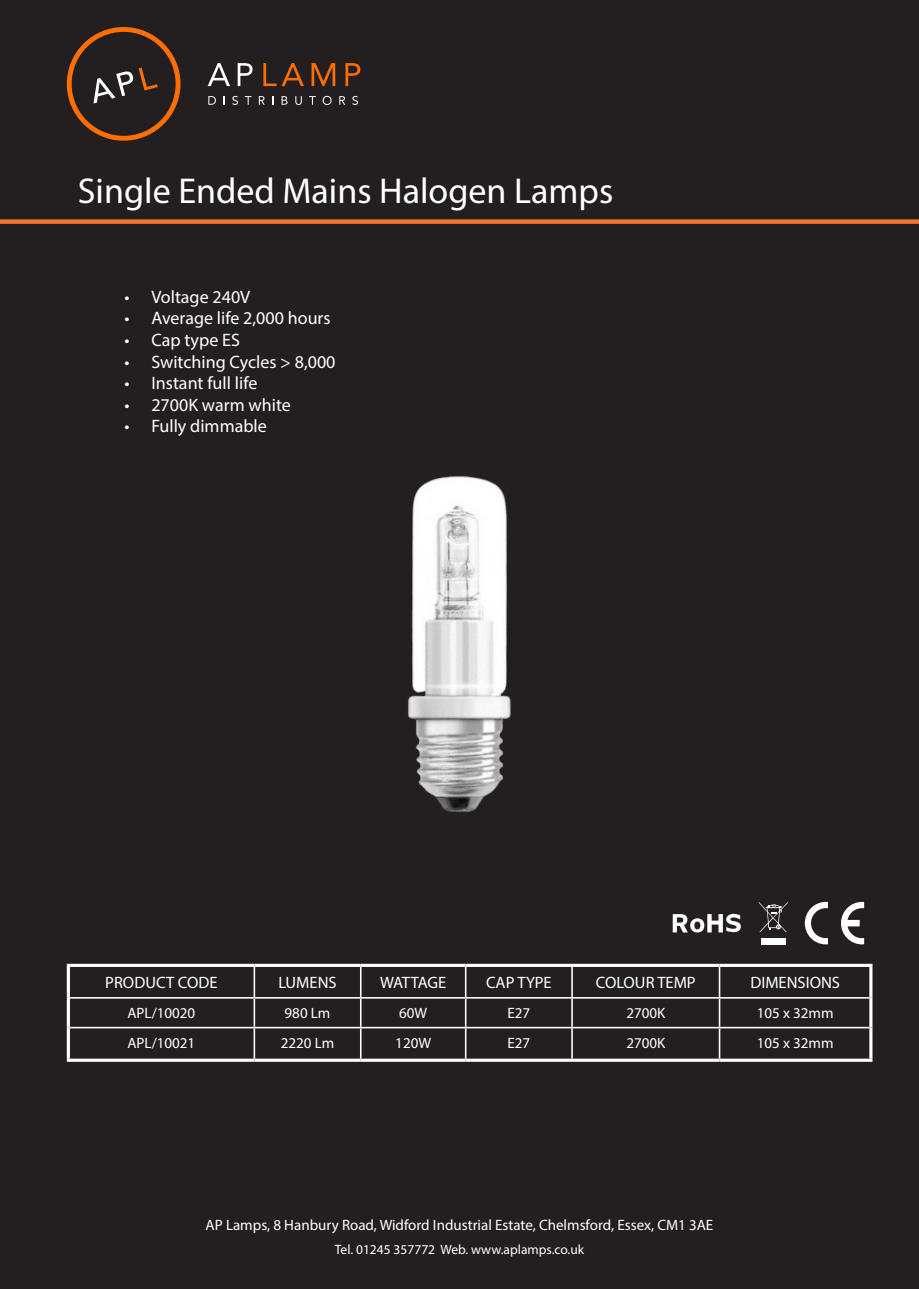
<style>
.page{position:relative;width:919px;height:1289px;background:#fff}
.page>*{position:absolute;margin:0;border:0;box-sizing:border-box;transform-origin:0 0}
.t1{font:36px "Myriad Pro";color:#fff}
.t2{font:18px "Myriad Pro";color:#fff}
.t3{font:16.5px "Myriad Pro";color:#fff}
.t4{font:16.5px "Myriad Pro";letter-spacing:-.035em;color:#fff}
.t5{font:15px "Myriad Pro";color:#fff}
.t6{font:13.5px "Myriad Pro";color:#fff}
</style>
<div class="page">
<div style="left:0;top:0;width:918px;height:1288px;background:#231f20"></div>
<svg style="left:67px;top:27px;width:113px;height:114px;background:#462f21"></svg>
<svg style="left:208px;top:63px;width:22px;height:23px"></svg>
<svg style="left:238px;top:63px;width:14px;height:23px"></svg>
<svg style="left:263px;top:63px;width:41px;height:23px"></svg>
<svg style="left:311px;top:63px;width:24px;height:23px"></svg>
<svg style="left:345px;top:63px;width:15px;height:23px"></svg>
<svg style="left:208px;top:96px;width:8px;height:9px"></svg>
<svg style="left:223px;top:96px;width:2px;height:9px"></svg>
<svg style="left:232px;top:96px;width:6px;height:9px"></svg>
<svg style="left:245px;top:96px;width:6px;height:9px"></svg>
<svg style="left:259px;top:96px;width:6px;height:9px"></svg>
<svg style="left:281px;top:96px;width:6px;height:9px"></svg>
<svg style="left:295px;top:96px;width:7px;height:9px"></svg>
<svg style="left:309px;top:96px;width:7px;height:9px"></svg>
<svg style="left:322px;top:96px;width:9px;height:9px"></svg>
<svg style="left:339px;top:96px;width:6px;height:9px"></svg>
<svg style="left:352px;top:96px;width:6px;height:9px"></svg>
<div style="left:0;top:219px;width:918px;height:5px;background:#f3742b"></div>
<hr style="left:67px;top:963px;width:187px;height:3px;background:#fff">
<hr style="left:67px;top:966px;width:3px;height:31px;background:#fff">
<hr style="left:254px;top:963px;width:107px;height:3px;background:#fff">
<hr style="left:361px;top:963px;width:104px;height:3px;background:#fff">
<hr style="left:465px;top:963px;width:107px;height:3px;background:#fff">
<hr style="left:572px;top:963px;width:147px;height:3px;background:#fff">
<hr style="left:719px;top:963px;width:153px;height:3px;background:#fff">
<hr style="left:869px;top:966px;width:3px;height:31px;background:#fff">
<hr style="left:67px;top:997px;width:3px;height:30px;background:#fff">
<hr style="left:869px;top:997px;width:3px;height:30px;background:#fff">
<hr style="left:67px;top:1027px;width:3px;height:31px;background:#fff">
<hr style="left:869px;top:1027px;width:3px;height:31px;background:#fff">
<hr style="left:67px;top:1058px;width:187px;height:3px;background:#fff">
<hr style="left:254px;top:1058px;width:107px;height:3px;background:#fff">
<hr style="left:361px;top:1058px;width:104px;height:3px;background:#fff">
<hr style="left:465px;top:1058px;width:107px;height:3px;background:#fff">
<hr style="left:572px;top:1058px;width:147px;height:3px;background:#fff">
<hr style="left:719px;top:1058px;width:153px;height:3px;background:#fff">
<svg style="left:68px;top:965px;width:802px;height:61px;background:#322e2f"></svg>
<hr style="left:719px;top:997px;width:150px;height:1px;background:#fff">
<hr style="left:718px;top:998px;width:2px;height:28px;background:#fff">
<hr style="left:70px;top:1026px;width:184px;height:2px;background:#fff">
<hr style="left:254px;top:1026px;width:107px;height:2px;background:#fff">
<hr style="left:253px;top:1028px;width:2px;height:30px;background:#fff">
<hr style="left:361px;top:1026px;width:104px;height:2px;background:#fff">
<hr style="left:360px;top:1028px;width:1px;height:30px;background:#fff">
<hr style="left:465px;top:1026px;width:107px;height:2px;background:#fff">
<hr style="left:465px;top:1028px;width:1px;height:30px;background:#fff">
<hr style="left:572px;top:1026px;width:147px;height:2px;background:#fff">
<hr style="left:571px;top:1028px;width:1px;height:30px;background:#fff">
<hr style="left:719px;top:1026px;width:150px;height:2px;background:#fff">
<hr style="left:718px;top:1028px;width:2px;height:30px;background:#fff">
<svg style="left:804px;top:901px;width:23px;height:43px"></svg>
<svg style="left:840px;top:901px;width:24px;height:43px"></svg>
<svg style="left:672px;top:913px;width:68px;height:19px"></svg>
<div style="left:761px;top:938px;width:24px;height:6px;background:#fff"></div>
<svg style="left:758px;top:901px;width:29px;height:31px"></svg>
<img style="left:245px;top:431px;width:427px;height:427px">
<p class="t1" style="left:78px;top:169px;width:537px">Single Ended Mains Halogen Lamps</p>
<p class="t2" style="left:124px;top:285px;width:127px">• Voltage 240V</p>
<p class="t2" style="left:124px;top:307px;width:208px">• Average life 2,000 hours</p>
<p class="t2" style="left:124px;top:329px;width:117px">• Cap type ES</p>
<p class="t2" style="left:124px;top:350px;width:213px">• Switching Cycles &gt; 8,000</p>
<p class="t2" style="left:124px;top:372px;width:134px">• Instant full life</p>
<p class="t2" style="left:124px;top:393px;width:168px">• 2700K warm white</p>
<p class="t2" style="left:124px;top:415px;width:144px">• Fully dimmable</p>
<p class="t3" style="left:105px;top:972px;width:114px">PRODUCT CODE</p>
<p class="t3" style="left:278px;top:972px;width:60px">LUMENS</p>
<p class="t4" style="left:380px;top:972px;width:68px">WATTAGE</p>
<p class="t3" style="left:486px;top:972px;width:67px">CAP TYPE</p>
<p class="t3" style="left:595px;top:972px;width:101px">COLOUR TEMP</p>
<p class="t3" style="left:750px;top:972px;width:91px">DIMENSIONS</p>
<p class="t5" style="left:127px;top:1003px;width:69px">APL/10020</p>
<p class="t5" style="left:284px;top:1003px;width:47px">980 Lm</p>
<p class="t5" style="left:399px;top:1003px;width:30px">60W</p>
<p class="t5" style="left:507px;top:1003px;width:24px">E27</p>
<p class="t5" style="left:626px;top:1003px;width:40px">2700K</p>
<p class="t5" style="left:756px;top:1003px;width:78px">105 x 32mm</p>
<p class="t5" style="left:127px;top:1033px;width:69px">APL/10021</p>
<p class="t5" style="left:281px;top:1033px;width:55px">2220 Lm</p>
<p class="t5" style="left:395px;top:1033px;width:37px">120W</p>
<p class="t5" style="left:507px;top:1033px;width:24px">E27</p>
<p class="t5" style="left:626px;top:1033px;width:40px">2700K</p>
<p class="t5" style="left:756px;top:1033px;width:78px">105 x 32mm</p>
<p class="t5" style="left:206px;top:1215px;width:509px">AP Lamps, 8 Hanbury Road, Widford Industrial Estate, Chelmsford, Essex, CM1 3AE</p>
<p class="t6" style="left:335px;top:1240px;width:251px">Tel. 01245 357772 Web. www.aplamps.co.uk</p>
</div>
